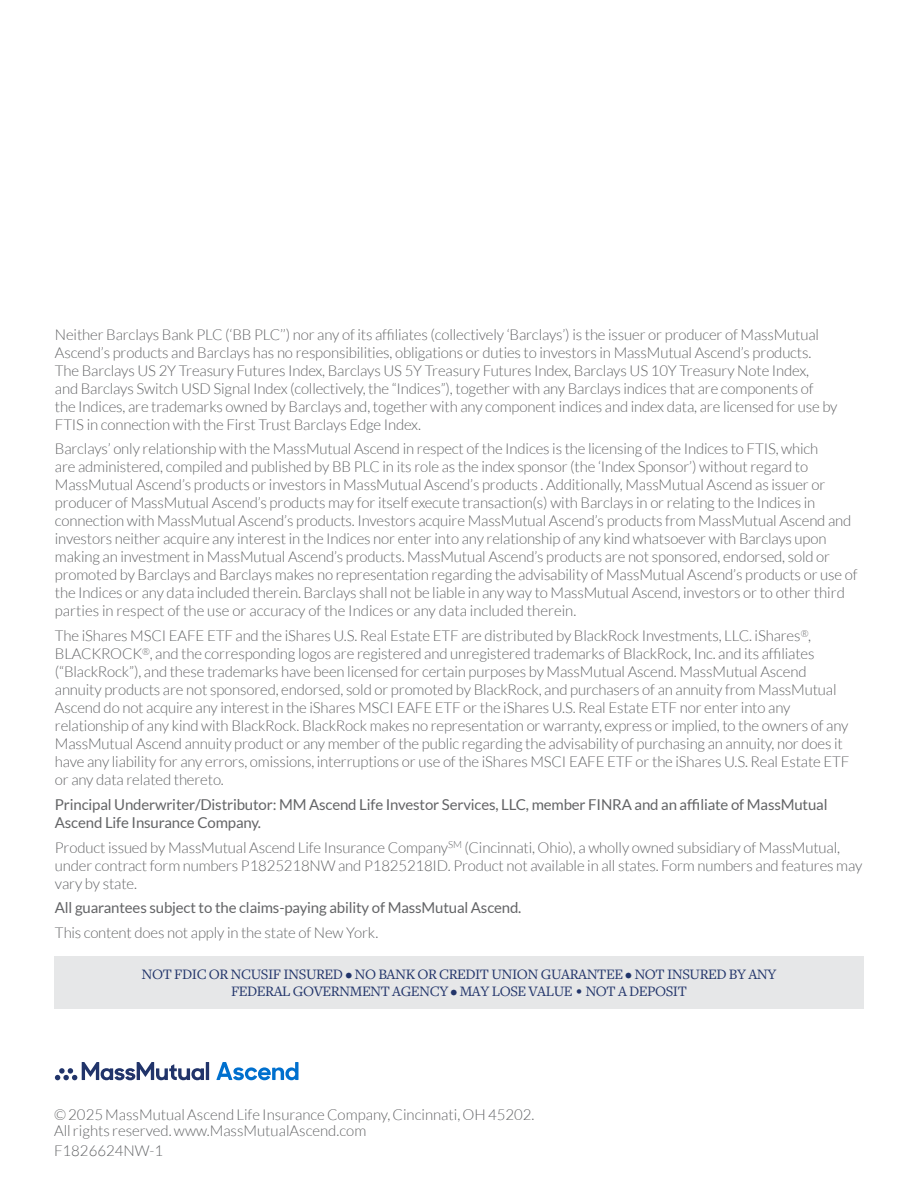
<style>
.page{position:relative;width:918px;height:1188px;background:#fff}
.page>*{position:absolute;margin:0;border:0;box-sizing:border-box;transform-origin:0 0}
.t1{font:300 15px/18px "Lato";letter-spacing:-.01em;color:#636466}
.t2{font:15px/18px "Lato";letter-spacing:-.01em;color:#636466}
.t3{font:15px/16.5px "Freight Text Pro";letter-spacing:-.03em;color:#21346a;text-align:center}
.s1{font-family:"Lato";font-weight:300}
</style>
<div class="page">
<svg style="left:216px;top:1062px;width:82px;height:18px"></svg>
<hr style="left:206px;top:1062px;width:3px;height:18px;background:#21346a">
<svg style="left:55px;top:1062px;width:149px;height:18px"></svg>
<div style="left:54px;top:956px;width:810px;height:53px;background:#e6e7e8"></div>
<p class="t1" style="left:55px;top:325px;width:784px">Neither Barclays Bank PLC (‘BB PLC’’) nor any of its affiliates (collectively ‘Barclays’) is the issuer or producer of MassMutual Ascend’s products and Barclays has no responsibilities, obligations or duties to investors in MassMutual Ascend’s products.<br>The Barclays US 2Y Treasury Futures Index, Barclays US 5Y Treasury Futures Index, Barclays US 10Y Treasury Note Index,<br>and Barclays Switch USD Signal Index (collectively, the “Indices”), together with any Barclays indices that are components of the Indices, are trademarks owned by Barclays and, together with any component indices and index data, are licensed for use by FTIS in connection with the First Trust Barclays Edge Index.</p>
<p class="t1" style="left:55px;top:440px;width:804px">Barclays’ only relationship with the MassMutual Ascend in respect of the Indices is the licensing of the Indices to FTIS, which<br>are administered, compiled and published by BB PLC in its role as the index sponsor (the ‘Index Sponsor’) without regard to MassMutual Ascend’s products or investors in MassMutual Ascend’s products . Additionally, MassMutual Ascend as issuer or producer of MassMutual Ascend’s products may for itself execute transaction(s) with Barclays in or relating to the Indices in connection with MassMutual Ascend’s products. Investors acquire MassMutual Ascend’s products from MassMutual Ascend and investors neither acquire any interest in the Indices nor enter into any relationship of any kind whatsoever with Barclays upon making an investment in MassMutual Ascend’s products. MassMutual Ascend’s products are not sponsored, endorsed, sold or promoted by Barclays and Barclays makes no representation regarding the advisability of MassMutual Ascend’s products or use of the Indices or any data included therein. Barclays shall not be liable in any way to MassMutual Ascend, investors or to other third parties in respect of the use or accuracy of the Indices or any data included therein.</p>
<p class="t1" style="left:55px;top:627px;width:796px">The iShares MSCI EAFE ETF and the iShares U.S. Real Estate ETF are distributed by BlackRock Investments, LLC. iShares<sup>®</sup>, BLACKROCK<sup>®</sup>, and the corresponding logos are registered and unregistered trademarks of BlackRock, Inc. and its affiliates (“BlackRock”), and these trademarks have been licensed for certain purposes by MassMutual Ascend. MassMutual Ascend annuity products are not sponsored, endorsed, sold or promoted by BlackRock, and purchasers of an annuity from MassMutual Ascend do not acquire any interest in the iShares MSCI EAFE ETF or the iShares U.S. Real Estate ETF nor enter into any relationship of any kind with BlackRock. BlackRock makes no representation or warranty, express or implied, to the owners of any MassMutual Ascend annuity product or any member of the public regarding the advisability of purchasing an annuity, nor does it have any liability for any errors, omissions, interruptions or use of the iShares MSCI EAFE ETF or the iShares U.S. Real Estate ETF or any data related thereto.</p>
<p class="t2" style="left:55px;top:795px;width:774px">Principal Underwriter/Distributor: MM Ascend Life Investor Services, LLC, member FINRA and an affiliate of MassMutual<br>Ascend Life Insurance Company.</p>
<p class="t1" style="left:55px;top:838px;width:809px">Product issued by MassMutual Ascend Life Insurance Company<sup>SM</sup> (Cincinnati, Ohio), a wholly owned subsidiary of MassMutual, under contract form numbers P1825218NW and P1825218ID. Product not available in all states. Form numbers and features may vary by state.</p>
<p class="t2" style="left:55px;top:899px;width:468px">All guarantees subject to the claims-paying ability of MassMutual Ascend.</p>
<p class="t1" style="left:55px;top:924px;width:325px">This content does not apply in the state of New York.</p>
<p class="t3" style="left:142px;top:966px;width:636px">NOT FDIC OR NCUSIF INSURED • NO BANK OR CREDIT UNION GUARANTEE • NOT INSURED BY ANY<br>FEDERAL GOVERNMENT AGENCY • MAY LOSE VALUE <span class="s1">•</span> NOT A DEPOSIT</p>
<p class="t1" style="left:54px;top:1106px;width:482px;line-height:16.5px">© 2025 MassMutual Ascend Life Insurance Company, Cincinnati, OH 45202.<br>All rights reserved. www.MassMutualAscend.com</p>
<p class="t1" style="left:54px;top:1141px;width:111px">F1826624NW-1</p>
</div>
